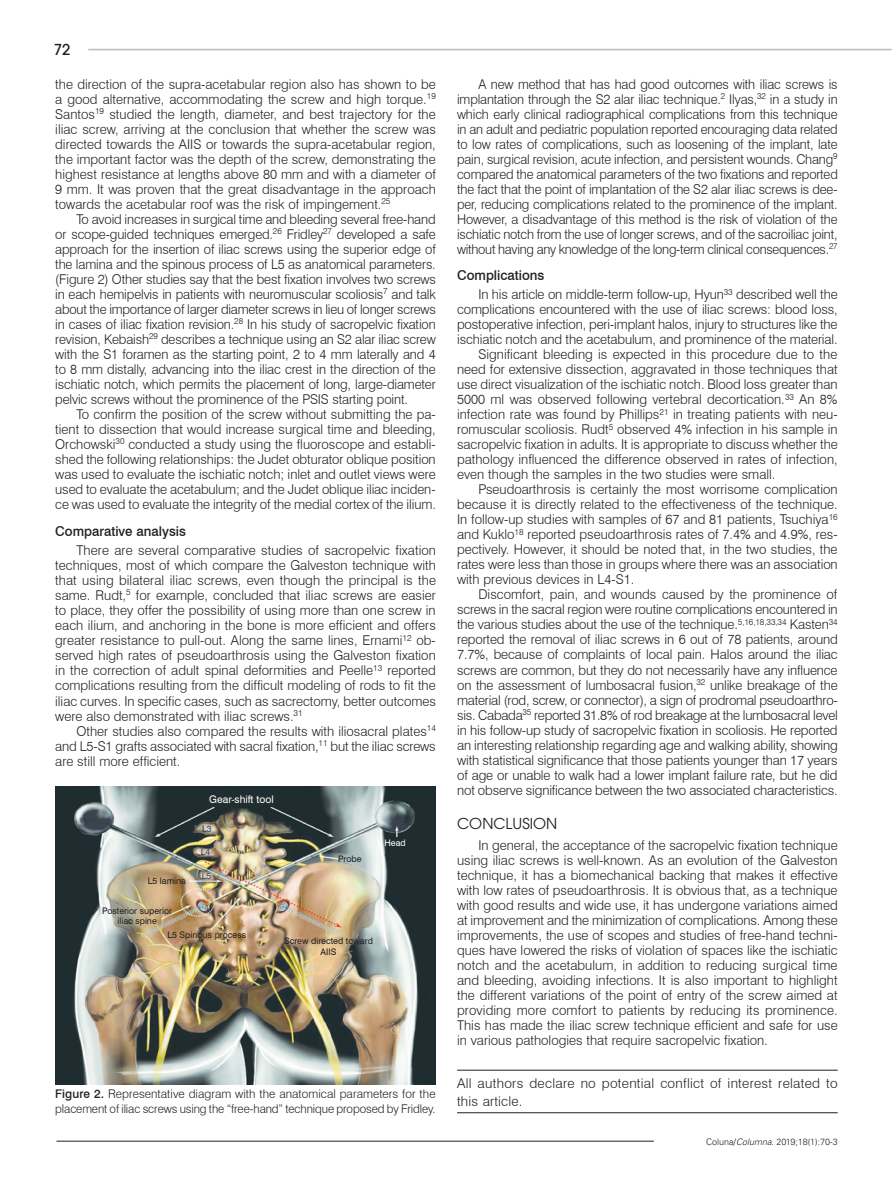
<style>
.page{position:relative;width:893px;height:1191px;background:#fff}
.page>*{position:absolute;margin:0;border:0;box-sizing:border-box;transform-origin:0 0}
.SUBTITULO{font:15px "Avant Garde";color:#231f20}
.t1{font:500 15px "Avant Garde";color:#231f20}
.TEXTO{font:300 13.5px/15px "Swiss 721 BT";letter-spacing:-.005em;color:#231f20;text-align:justify}
.TEXTO-2{font:300 13.5px/15px "Swiss 721 BT";letter-spacing:-.005em;color:#231f20;text-align:justify;scale:.96 1}
._03_Texto{font:300 13.5px/18px "Swiss 721 BT";letter-spacing:.02em;color:#231f20}
.SUBTITULO_TEXTO{font:500 13.5px "Swiss 721 BT";color:#231f20}
.LEGENTA_-_tam_8{font:300 12px/15px "Swiss 721 BT";letter-spacing:-.01em;color:#231f20}
.TEXTO-3{font:10.5px "Swiss 721 BT";color:#fff}
.TEXTO-4{font:9px/10.5px "Swiss 721 BT";color:#231f20;text-align:center}
.t2{font:300 9px "Univers";color:#231f20}
.TEXTO-5{font:9px "Swiss 721 BT";color:#1f497d}
.TEXTO-6{font:9px "Swiss 721 BT";color:#fff}
.s1{font-weight:500}
.s2{font-style:italic}
</style>
<div class="page">
<hr style="left:88px;top:49px;width:804px;height:1px;background:#231f20">
<hr style="left:57px;top:1140px;width:597px;height:1px;background:#231f20">
<hr style="left:457px;top:1069px;width:381px;height:1px;background:#231f20">
<hr style="left:457px;top:1112px;width:381px;height:1px;background:#231f20">
<img style="left:55px;top:787px;width:381px;height:297px">
<div style="left:207px;top:795px;width:67px;height:12px;background:#202e2e"></div>
<p class="t1" style="left:54px;top:40px;width:18px">72</p>
<p class="TEXTO" style="left:55px;top:76px;width:382px">the direction of the supra-acetabular region also has shown to be a good alternative, accommodating the screw and high torque.<sup>19<br></sup>Santos<sup>19</sup> studied the length, diameter, and best trajectory for the iliac screw, arriving at the conclusion that whether the screw was directed towards the AIIS or towards the supra-acetabular region, the important factor was the depth of the screw, demonstrating the highest resistance at lengths above 80 mm and with a diameter of 9 mm. It was proven that the great disadvantage in the approach towards the acetabular roof was the risk of impingement.<sup>25</sup></p>
<p class="TEXTO" style="left:55px;top:211px;width:382px;text-indent:21px">To avoid increases in surgical time and bleeding several free-hand or scope-guided techniques emerged.<sup>26</sup> Fridley<sup>27</sup> developed a safe approach for the insertion of iliac screws using the superior edge of the lamina and the spinous process of L5 as anatomical parameters. (Figure 2) Other studies say that the best fixation involves two screws in each hemipelvis in patients with neuromuscular scoliosis<sup>7</sup> and talk about the importance of larger diameter screws in lieu of longer screws in cases of iliac fixation revision.<sup>28</sup> In his study of sacropelvic fixation revision, Kebaish<sup>29</sup> describes a technique using an S2 alar iliac screw with the S1 foramen as the starting point, 2 to 4 mm laterally and 4 to 8 mm distally, advancing into the iliac crest in the direction of the ischiatic notch, which permits the placement of long, large-diameter pelvic screws without the prominence of the PSIS starting point.</p>
<p class="TEXTO" style="left:55px;top:407px;width:382px;text-indent:21px">To confirm the position of the screw without submitting the pa&shy;tient to dissection that would increase surgical time and bleeding, Orchowski<sup>30</sup> conducted a study using the fluoroscope and establi&shy;shed the following relationships: the Judet obturator oblique position was used to evaluate the ischiatic notch; inlet and outlet views were used to evaluate the acetabulum; and the Judet oblique iliac inciden&shy;ce was used to evaluate the integrity of the medial cortex of the ilium.</p>
<p class="SUBTITULO_TEXTO" style="left:55px;top:523px;width:132px">Comparative analysis</p>
<p class="TEXTO" style="left:55px;top:543px;width:382px;text-indent:21px">There are several comparative studies of sacropelvic fixation techniques, most of which compare the Galveston technique with that using bilateral iliac screws, even though the principal is the same. Rudt,<sup>5</sup> for example, concluded that iliac screws are easier to place, they offer the possibility of using more than one screw in each ilium, and anchoring in the bone is more efficient and offers greater resistance to pull-out. Along the same lines, Ernami<sup>12</sup> ob&shy;served high rates of pseudoarthrosis using the Galveston fixation in the correction of adult spinal deformities and Peelle<sup>13</sup> reported complications resulting from the difficult modeling of rods to fit the iliac curves. In specific cases, such as sacrectomy, better outcomes were also demonstrated with iliac screws.<sup>31</sup></p>
<p class="TEXTO" style="left:55px;top:723px;width:382px;text-indent:21px">Other studies also compared the results with iliosacral plates<sup>14 </sup>and L5-S1 grafts associated with sacral fixation,<sup>11</sup> but the iliac screws are still more efficient.</p>
<p class="TEXTO-3" style="left:209px;top:793px;width:66px">Gear-shift tool</p>
<p class="TEXTO-5" style="left:202px;top:823px;width:11px">L3</p>
<p class="TEXTO-5" style="left:201px;top:846px;width:11px">L4</p>
<p class="TEXTO-5" style="left:202px;top:870px;width:11px">L5</p>
<p class="TEXTO-4" style="left:148px;top:875px;width:40px">L5 lamina</p>
<p class="TEXTO-4" style="left:102px;top:905px;width:72px">Posterior superior iliac spine</p>
<p class="TEXTO-4" style="left:167px;top:929px;width:80px">L5 Spinous process</p>
<p class="TEXTO-4" style="left:338px;top:853px;width:25px">Probe</p>
<p class="TEXTO-4" style="left:284px;top:935px;width:90px">Screw directed toward</p>
<p class="TEXTO-4" style="left:321px;top:946px;width:17px">AIIS</p>
<p class="TEXTO-6" style="left:385px;top:837px;width:23px">Head</p>
<p class="LEGENTA_-_tam_8" style="left:55px;top:1086px;width:382px"><span class="s1">Figure 2.</span> Representative diagram with the anatomical parameters for the placement of iliac screws using the “free-hand” technique proposed by Fridley.</p>
<p class="TEXTO-2" style="left:457px;top:76px;width:398px;text-indent:21px">A new method that has had good outcomes with iliac screws is implantation through the S2 alar iliac technique.<sup>2</sup> Ilyas,<sup>32</sup> in a study in which early clinical radiographical complications from this technique in an adult and pediatric population reported encouraging data related to low rates of complications, such as loosening of the implant, late pain, surgical revision, acute infection, and persistent wounds. Chang<sup>9 </sup>compared the anatomical parameters of the two fixations and reported the fact that the point of implantation of the S2 alar iliac screws is dee&shy;per, reducing complications related to the prominence of the implant.<br>However, a disadvantage of this method is the risk of violation of the ischiatic notch from the use of longer screws, and of the sacroiliac joint, without having any knowledge of the long-term clinical consequences.<sup>27</sup></p>
<p class="SUBTITULO_TEXTO" style="left:457px;top:267px;width:89px">Complications</p>
<p class="TEXTO" style="left:457px;top:287px;width:382px;text-indent:21px">In his article on middle-term follow-up, Hyun<sup>33</sup> described well the complications encountered with the use of iliac screws: blood loss, postoperative infection, peri-implant halos, injury to structures like the ischiatic notch and the acetabulum, and prominence of the material.</p>
<p class="TEXTO" style="left:457px;top:347px;width:382px;text-indent:21px">Significant bleeding is expected in this procedure due to the need for extensive dissection, aggravated in those techniques that use direct visualization of the ischiatic notch. Blood loss greater than 5000 ml was observed following vertebral decortication.<sup>33</sup> An 8% infection rate was found by Phillips<sup>21</sup> in treating patients with neu&shy;romuscular scoliosis. Rudt<sup>5</sup> observed 4% infection in his sample in sacropelvic fixation in adults. It is appropriate to discuss whether the pathology influenced the difference observed in rates of infection, even though the samples in the two studies were small.</p>
<p class="TEXTO" style="left:457px;top:482px;width:382px;text-indent:21px">Pseudoarthrosis is certainly the most worrisome complication because it is directly related to the effectiveness of the technique.<br>In follow-up studies with samples of 67 and 81 patients, Tsuchiya<sup>16 </sup>and Kuklo<sup>18</sup> reported pseudoarthrosis rates of 7.4% and 4.9%, res&shy;pectively. However, it should be noted that, in the two studies, the rates were less than those in groups where there was an association with previous devices in L4-S1.</p>
<p class="TEXTO" style="left:457px;top:587px;width:382px;text-indent:21px">Discomfort, pain, and wounds caused by the prominence of screws in the sacral region were routine complications encountered in the various studies about the use of the technique.<sup>5,16,18,33,34</sup> Kasten<sup>34 </sup>reported the removal of iliac screws in 6 out of 78 patients, around 7.7%, because of complaints of local pain. Halos around the iliac screws are common, but they do not necessarily have any influence on the assessment of lumbosacral fusion,<sup>32</sup> unlike breakage of the material (rod, screw, or connector), a sign of prodromal pseudoarthro&shy;sis. Cabada<sup>35</sup> reported 31.8% of rod breakage at the lumbosacral level in his follow-up study of sacropelvic fixation in scoliosis. He reported an interesting relationship regarding age and walking ability, showing with statistical significance that those patients younger than 17 years of age or unable to walk had a lower implant failure rate, but he did not observe significance between the two associated characteristics.</p>
<p class="SUBTITULO" style="left:457px;top:814px;width:102px">CONCLUSION</p>
<p class="TEXTO" style="left:457px;top:838px;width:382px;text-indent:21px">In general, the acceptance of the sacropelvic fixation technique using iliac screws is well-known. As an evolution of the Galveston technique, it has a biomechanical backing that makes it effective with low rates of pseudoarthrosis. It is obvious that, as a technique with good results and wide use, it has undergone variations aimed at improvement and the minimization of complications. Among these improvements, the use of scopes and studies of free-hand techni&shy;ques have lowered the risks of violation of spaces like the ischiatic notch and the acetabulum, in addition to reducing surgical time and bleeding, avoiding infections. It is also important to highlight the different variations of the point of entry of the screw aimed at providing more comfort to patients by reducing its prominence.<br>This has made the iliac screw technique efficient and safe for use in various pathologies that require sacropelvic fixation.</p>
<p class="_03_Texto" style="left:457px;top:1073px;width:382px">All authors declare no potential conflict of interest related to this article.</p>
<p class="t2" style="left:706px;top:1136px;width:133px">Coluna/<span class="s2">Columna</span>. 2019;18(1):70-3</p>
</div>
